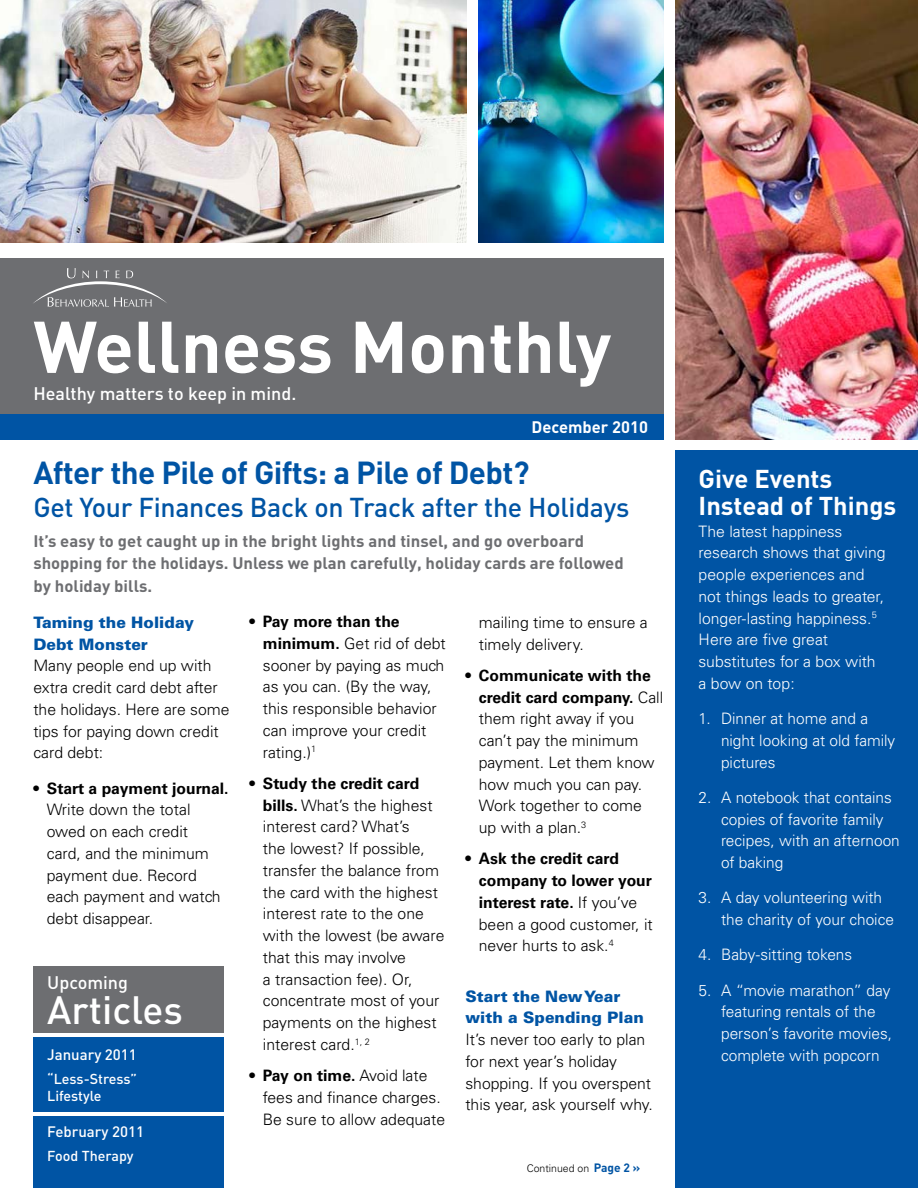
<style>
.page{position:relative;width:918px;height:1188px;background:#fff}
.page>*{position:absolute;margin:0;border:0;box-sizing:border-box;transform-origin:0 0}
.t1{font:700 72px "DIN";color:#fff}
.t2{font:500 39px "DIN";color:#fff}
.t3{font:700 31.5px "DIN";letter-spacing:-.02em;color:#0054a4}
.t4{font:500 27px "DIN";letter-spacing:-.01em;color:#0054a4}
.t5{font:700 25.5px/27px "DIN";color:#fff}
.t6{font:500 18px "DIN";color:#fff}
.t7{font:700 16.5px/22.5px "DIN";color:#6d6e71}
.t8{font:700 16.5px "DIN";color:#fff}
.t9{font:300 15.75px/21.8px "Univers";color:#000}
.t10{font:300 15.75px/21.8px "Univers";letter-spacing:-.005em;color:#fff}
.t11{font:700 15.75px/21.8px "Univers";color:#000}
.t12{font:900 15.75px/21.8px "Univers";color:#0054a4}
.t13{font:500 15px "DIN";color:#fff}
.t14{font:500 14.25px/17.2px "DIN";color:#fff}
.t15{font:300 10.5px "Univers";color:#000}
.s1{font-weight:700}
.s2{font-weight:300}
.s3{font-family:"DIN";font-weight:700;font-size:12px;color:#0054a4}
</style>
<div class="page">
<img style="left:478px;top:0;width:186px;height:242px">
<div style="left:0;top:258px;width:663px;height:182px;background:#6d6e71"></div>
<div style="left:0;top:415px;width:663px;height:25px;background:#0054a4"></div>
<div style="left:675px;top:450px;width:243px;height:738px;background:#0054a4"></div>
<img style="left:675px;top:0;width:243px;height:439px">
<div style="left:33px;top:1116px;width:191px;height:72px;background:#0054a4"></div>
<div style="left:34px;top:1037px;width:190px;height:74px;background:#0054a4"></div>
<div style="left:34px;top:966px;width:190px;height:67px;background:#6d6e71"></div>
<img style="left:0;top:0;width:466px;height:243px">
<svg style="left:33px;top:268px;width:134px;height:39px"></svg>
<h1 class="t1" style="left:33px;top:300px;width:580px">Wellness Monthly</h1>
<p class="t6" style="left:33px;top:382px;width:265px">Healthy matters to keep in mind.</p>
<p class="t8" style="left:532px;top:416px;width:118px">December 2010</p>
<h3 class="t3" style="left:33px;top:452px;width:498px">After the Pile of Gifts: a Pile of Debt?</h3>
<h3 class="t4" style="left:33px;top:490px;width:598px">Get Your Finances Back on Track after the Holidays</h3>
<p class="t7" style="left:33px;top:529px;width:592px">It’s easy to get caught up in the bright lights and tinsel, and go overboard shopping for the holidays. Unless we plan carefully, holiday cards are followed by holiday bills.</p>
<p class="t12" style="left:33px;top:611px;width:162px">Taming the Holiday<br>Debt Monster</p>
<p class="t9" style="left:33px;top:655px;width:198px">Many people end up with extra credit card debt after the holidays. Here are some tips for paying down credit card debt:</p>
<p class="t11" style="left:33px;top:777px;width:197px">• Start a payment journal.</p>
<p class="t9" style="left:47px;top:799px;width:175px">Write down the total owed on each credit card, and the minimum payment due. Record each payment and watch debt disappear.</p>
<p class="t6" style="left:47px;top:971px;width:82px">Upcoming</p>
<h2 class="t2" style="left:47px;top:985px;width:137px">Articles</h2>
<p class="t13" style="left:47px;top:1045px;width:91px">January 2011</p>
<p class="t14" style="left:47px;top:1069px;width:91px">“Less-Stress”<br>Lifestyle</p>
<p class="t13" style="left:47px;top:1122px;width:98px">February 2011</p>
<p class="t14" style="left:47px;top:1147px;width:88px">Food Therapy</p>
<p class="t9" style="left:263px;top:611px;width:184px;text-indent:-13px"><span class="s1">• Pay more than the minimum.</span> Get rid of debt sooner by paying as much as you can. (By the way, this responsible behavior can improve your credit rating.)<sup>1</sup></p>
<p class="t9" style="left:263px;top:772px;width:183px;text-indent:-13px"><span class="s1">• Study the credit card bills.</span> What’s the highest interest card? What’s<br>the lowest? If possible, transfer the balance from the card with the highest interest rate to the one with the lowest (be aware that this may involve<br>a transaction fee). Or, concentrate most of your payments on the highest interest card.<sup>1,</sup> <sup>2</sup></p>
<p class="t9" style="left:263px;top:1065px;width:184px;text-indent:-13px"><span class="s1">• Pay on time.</span> Avoid late fees and finance charges.<br>Be sure to allow adequate</p>
<p class="t9" style="left:479px;top:611px;width:170px">mailing time to ensure a timely delivery.</p>
<p class="t9" style="left:479px;top:664px;width:186px;text-indent:-13px"><span class="s1">• Communicate with the credit card company.</span> Call them right away if you can’t pay the minimum payment. Let them know how much you can pay.<br>Work together to come up with a plan.<sup>3</sup></p>
<p class="t11" style="left:479px;top:848px;width:175px;text-indent:-13px">• Ask the credit card company to lower your interest rate. <span class="s2">If you’ve been a good customer, it never hurts to ask.</span><sup>4</sup></p>
<p class="t12" style="left:465px;top:985px;width:180px">Start the New Year with a Spending Plan</p>
<p class="t9" style="left:465px;top:1029px;width:189px">It’s never too early to plan for next year’s holiday shopping. If you overspent this year, ask yourself why.</p>
<p class="t15" style="left:527px;top:1162px;width:115px">Continued on <span class="s3">Page 2 »</span></p>
<h3 class="t5" style="left:699px;top:464px;width:199px">Give Events<br>Instead of Things</h3>
<p class="t10" style="left:699px;top:520px;width:188px">The latest happiness research shows that giving people experiences and not things leads to greater, longer-lasting happiness.<sup>5<br></sup>Here are five great substitutes for a box with a bow on top:</p>
<p class="t10" style="left:721px;top:708px;width:176px;text-indent:-23px">1. Dinner at home and a night looking at old family pictures</p>
<p class="t10" style="left:721px;top:786px;width:180px;text-indent:-23px">2. A notebook that contains copies of favorite family recipes, with an afternoon of baking</p>
<p class="t10" style="left:721px;top:887px;width:174px;text-indent:-23px">3. A day volunteering with the charity of your choice</p>
<p class="t10" style="left:699px;top:944px;width:155px">4. Baby-sitting tokens</p>
<p class="t10" style="left:721px;top:979px;width:173px;text-indent:-23px">5. A “movie marathon” day featuring rentals of the person’s favorite movies, complete with popcorn</p>
</div>
